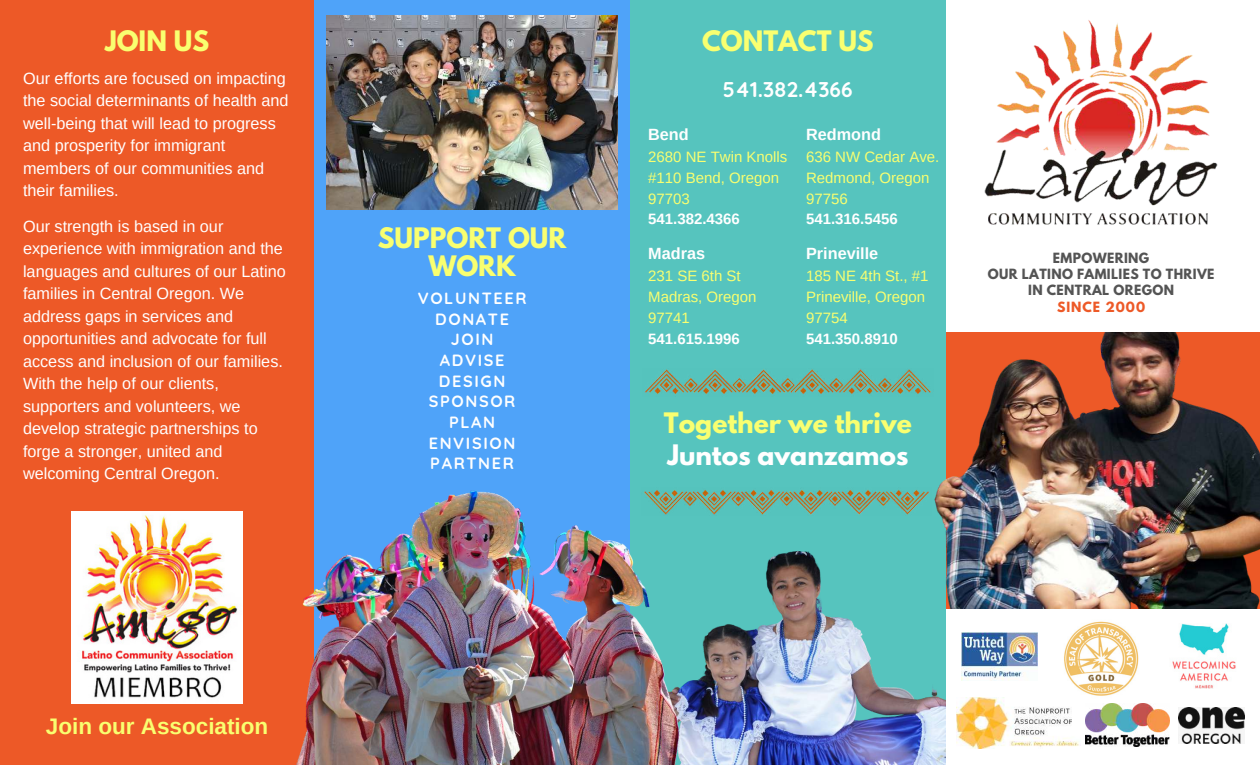
<style>
.page{position:relative;width:1260px;height:765px;background:#fff}
.page>*{position:absolute;margin:0;border:0;box-sizing:border-box;transform-origin:0 0}
.t1{font:700 25px/27.2px "League Spartan";color:#f9ff70;text-align:center}
.t2{font:700 25px "League Spartan";color:#fff}
.t3{font:700 22.5px "Arimo";color:#f9ff70}
.t4{font:700 21.25px "Quicksand";color:#fff}
.t5{font:16.25px/22.5px "Arimo";color:#fff}
.t6{font:700 16.25px/20.6px "Quicksand";letter-spacing:.1em;color:#fff;text-align:center}
.t7{font:700 16.25px "Arimo";color:#fff}
.t8{font:15px/20.9px "Arimo";color:#f9ff70}
.t9{font:700 15px "Arimo";color:#fff}
.t10{font:700 12.5px/16px "League Spartan";letter-spacing:.03em;color:#545454;text-align:center}
.t11{font:700 12.5px "League Spartan";letter-spacing:.075em;color:#ed5927}
</style>
<div class="page">
<div style="left:630px;top:0;width:316px;height:765px;background:#56c4be"></div>
<div style="left:0;top:0;width:314px;height:765px;background:#ed5927"></div>
<div style="left:314px;top:0;width:316px;height:765px;background:#4fa3f9"></div>
<img style="left:984px;top:20px;width:234px;height:205px">
<img style="left:697px;top:551px;width:249px;height:214px">
<img style="left:296px;top:490px;width:401px;height:275px">
<img style="left:962px;top:632px;width:76px;height:48px">
<img style="left:1172px;top:624px;width:64px;height:64px">
<img style="left:956px;top:697px;width:123px;height:52px">
<img style="left:72px;top:511px;width:171px;height:192px">
<img style="left:1050px;top:621px;width:89px;height:82px">
<img style="left:1179px;top:708px;width:65px;height:35px">
<img style="left:932px;top:332px;width:328px;height:277px">
<img style="left:641px;top:490px;width:288px;height:25px">
<img style="left:326px;top:16px;width:292px;height:194px">
<img style="left:1086px;top:704px;width:83px;height:43px">
<img style="left:645px;top:369px;width:288px;height:28px">
<h1 class="t1" style="left:105px;top:27px;width:106px">JOIN US</h1>
<p class="t5" style="left:23px;top:67px;width:267px">Our efforts are focused on impacting the social determinants of health and well-being that will lead to progress and prosperity for immigrant members of our communities and their families.</p>
<p class="t5" style="left:23px;top:215px;width:264px">Our strength is based in our experience with immigration and the languages and cultures of our Latino families in Central Oregon. We address gaps in services and opportunities and advocate for full access and inclusion of our families.<br>With the help of our clients, supporters and volunteers, we develop strategic partnerships to forge a stronger, united and welcoming Central Oregon.</p>
<h1 class="t1" style="left:378px;top:224px;width:190px">SUPPORT OUR<br>WORK</h1>
<p class="t6" style="left:418px;top:287px;width:110px">VOLUNTEER<br>DONATE<br>JOIN<br>ADVISE<br>DESIGN<br>SPONSOR<br>PLAN<br>ENVISION<br>PARTNER</p>
<h1 class="t1" style="left:702px;top:27px;width:173px">CONTACT US</h1>
<h3 class="t4" style="left:723px;top:72px;width:132px">541.382.4366</h3>
<p class="t7" style="left:648px;top:124px;width:42px">Bend</p>
<p class="t8" style="left:648px;top:146px;width:141px">2680 NE Twin Knolls #110 Bend, Oregon<br>97703</p>
<p class="t9" style="left:648px;top:209px;width:93px">541.382.4366</p>
<p class="t7" style="left:648px;top:243px;width:58px">Madras</p>
<p class="t8" style="left:648px;top:266px;width:110px">231 SE 6th St<br>Madras, Oregon<br>97741</p>
<p class="t9" style="left:648px;top:328px;width:93px">541.615.1996</p>
<p class="t7" style="left:806px;top:124px;width:76px">Redmond</p>
<p class="t8" style="left:806px;top:146px;width:135px">636 NW Cedar Ave.<br>Redmond, Oregon<br>97756</p>
<p class="t9" style="left:806px;top:209px;width:93px">541.316.5456</p>
<p class="t7" style="left:806px;top:243px;width:74px">Prineville</p>
<p class="t8" style="left:806px;top:266px;width:124px">185 NE 4th St., #1<br>Prineville, Oregon<br>97754</p>
<p class="t9" style="left:806px;top:328px;width:93px">541.350.8910</p>
<h1 class="t1" style="left:664px;top:409px;width:250px">Together we thrive</h1>
<h1 class="t2" style="left:667px;top:435px;width:243px">Juntos avanzamos</h1>
<p class="t10" style="left:988px;top:250px;width:228px">EMPOWERING<br>OUR LATINO FAMILIES TO THRIVE<br>IN CENTRAL OREGON</p>
<p class="t11" style="left:1057px;top:297px;width:89px">SINCE 2000</p>
<h2 class="t3" style="left:46px;top:711px;width:224px">Join our Association</h2>
</div>
